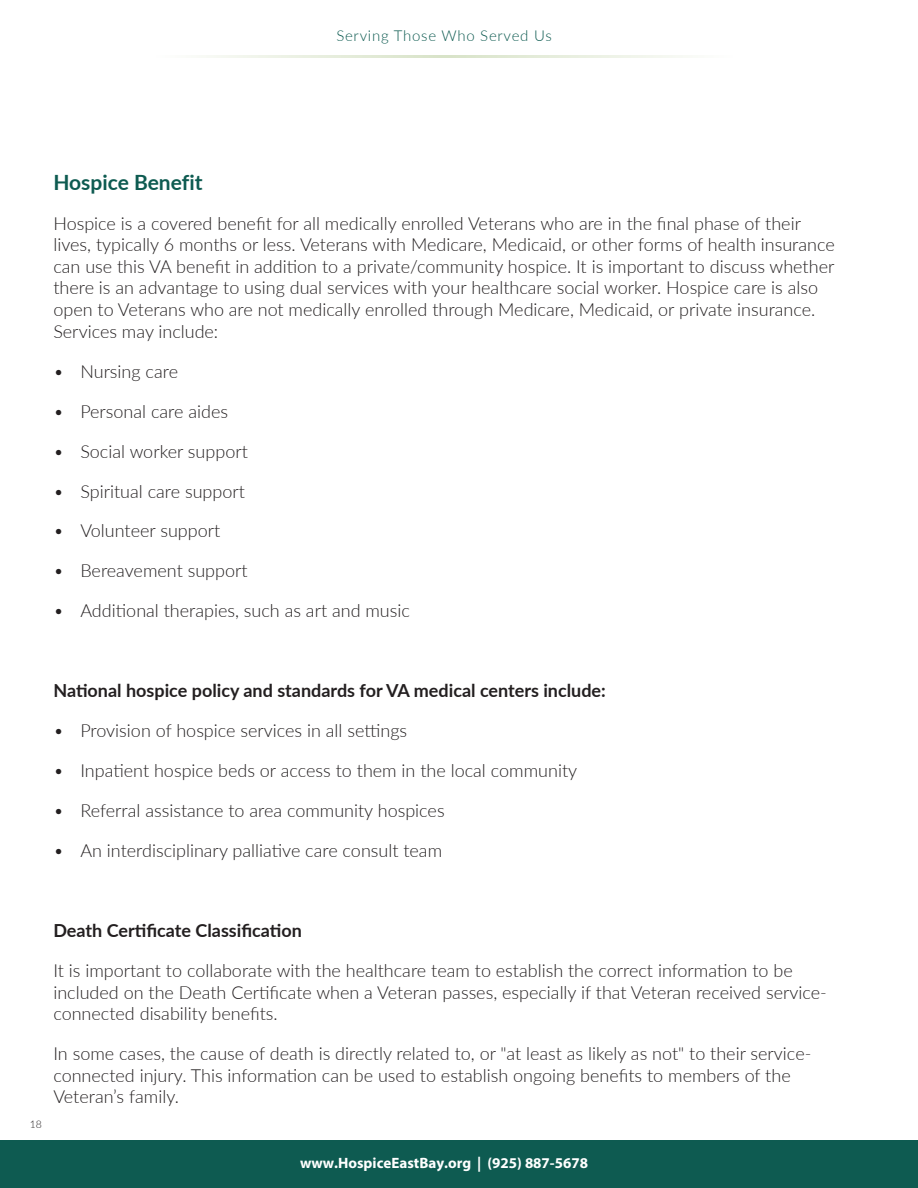
<style>
.page{position:relative;width:918px;height:1188px;background:#fff}
.page>*{position:absolute;margin:0;border:0;box-sizing:border-box;transform-origin:0 0}
.t1{font:700 21px "Lato";color:#0e5b51}
.t2{font:300 18px/21.6px "Lato";color:#231f20}
.t3{font:700 18px "Lato";color:#231f20}
.t4{font:700 15px "Myriad Pro";color:#fff}
.t5{font:300 15px "Lato";letter-spacing:.05em;color:#0e5b51}
.t6{font:300 10.5px "Lato";color:#231f20}
</style>
<div class="page">
<div style="left:0;top:1141px;width:918px;height:47px;background:#0e5b51"></div>
<hr style="left:156px;top:55px;width:576px;height:3px;background:#d8e3c8">
<p class="t5" style="left:336px;top:26px;width:217px">Serving Those Who Served Us</p>
<p class="t1" style="left:53px;top:167px;width:151px">Hospice Benefit</p>
<p class="t2" style="left:53px;top:212px;width:783px">Hospice is a covered benefit for all medically enrolled Veterans who are in the final phase of their lives, typically 6 months or less. Veterans with Medicare, Medicaid, or other forms of health insurance can use this VA benefit in addition to a private/community hospice. It is important to discuss whether there is an advantage to using dual services with your healthcare social worker. Hospice care is also open to Veterans who are not medically enrolled through Medicare, Medicaid, or private insurance.<br>Services may include:</p>
<p class="t2" style="left:53px;top:360px;width:126px">• Nursing care</p>
<p class="t2" style="left:53px;top:400px;width:176px">• Personal care aides</p>
<p class="t2" style="left:53px;top:440px;width:196px">• Social worker support</p>
<p class="t2" style="left:53px;top:480px;width:193px">• Spiritual care support</p>
<p class="t2" style="left:53px;top:520px;width:168px">• Volunteer support</p>
<p class="t2" style="left:53px;top:560px;width:196px">• Bereavement support</p>
<p class="t2" style="left:53px;top:599px;width:358px">• Additional therapies, such as art and music</p>
<p class="t3" style="left:53px;top:678px;width:554px">National hospice policy and standards for VA medical centers include:</p>
<p class="t2" style="left:53px;top:719px;width:355px">• Provision of hospice services in all settings</p>
<p class="t2" style="left:53px;top:759px;width:525px">• Inpatient hospice beds or access to them in the local community</p>
<p class="t2" style="left:53px;top:799px;width:393px">• Referral assistance to area community hospices</p>
<p class="t2" style="left:53px;top:839px;width:390px">• An interdisciplinary palliative care consult team</p>
<p class="t6" style="left:30px;top:1117px;width:14px">18</p>
<p class="t3" style="left:53px;top:917px;width:250px">Death Certificate Classification</p>
<p class="t2" style="left:53px;top:959px;width:775px">It is important to collaborate with the healthcare team to establish the correct information to be included on the Death Certificate when a Veteran passes, especially if that Veteran received service&shy;connected disability benefits.</p>
<p class="t2" style="left:53px;top:1042px;width:759px">In some cases, the cause of death is directly related to, or "at least as likely as not" to their service&shy;connected injury. This information can be used to establish ongoing benefits to members of the<br>Veteran’s family.</p>
<p class="t4" style="left:300px;top:1153px;width:290px">www.HospiceEastBay.org | (925) 887-5678</p>
</div>
